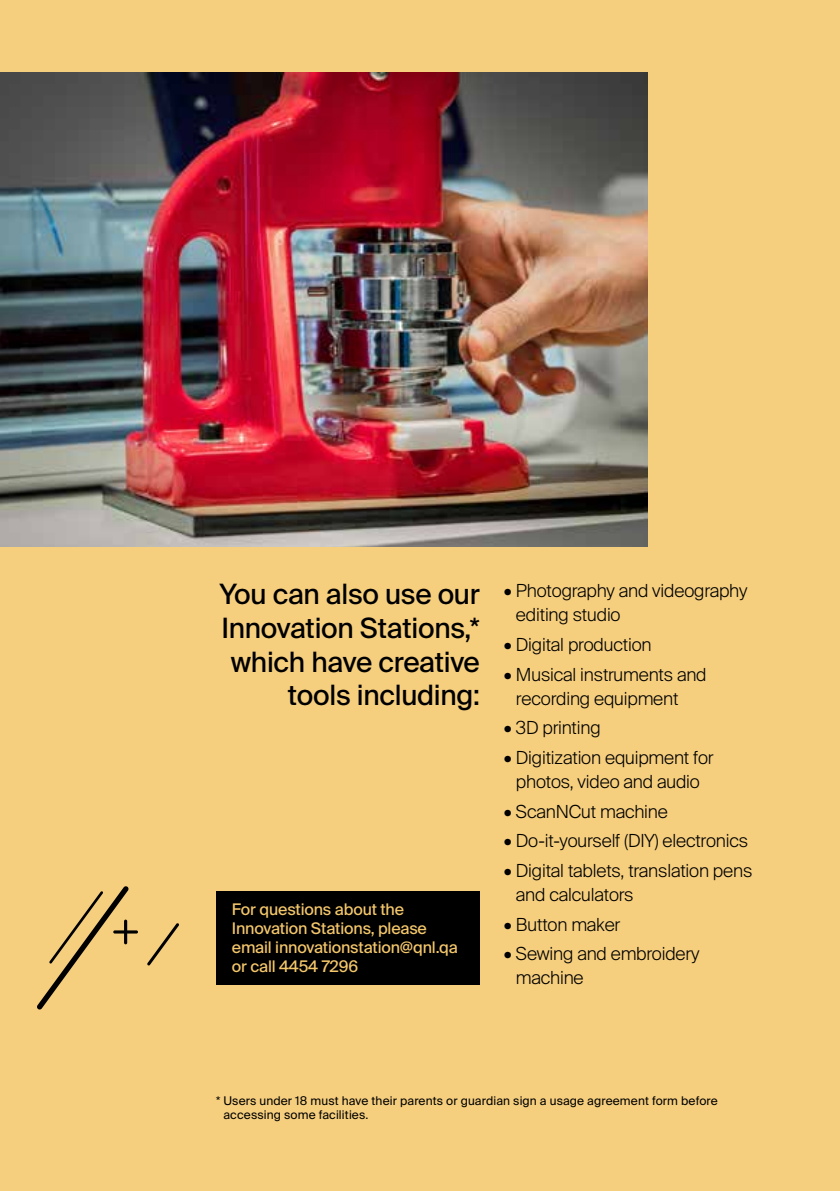
<style>
.page{position:relative;width:840px;height:1191px;background:#fff}
.page>*{position:absolute;margin:0;border:0;box-sizing:border-box;transform-origin:0 0}
.t1{font:28px/33.6px "Suisse Intl";letter-spacing:-.01em;color:#000;text-align:right}
.t2{font:300 18px/24px "Suisse Intl";letter-spacing:-.01em;color:#000}
.t3{font:16px/19.2px "Suisse Intl";letter-spacing:-.01em;color:#f4c76b}
.t4{font:12px/14.4px "Suisse Intl";letter-spacing:.01em;color:#000}
</style>
<div class="page">
<div style="left:0;top:0;width:839px;height:1191px;background:#f5ce7e"></div>
<hr style="left:113px;top:930px;width:25px;height:3px;background:#000;border-radius:2px">
<svg style="left:37px;top:886px;width:92px;height:123px"></svg>
<svg style="left:147px;top:923px;width:32px;height:42px"></svg>
<img style="left:0;top:72px;width:647px;height:475px">
<div style="left:216px;top:891px;width:263px;height:93px;background:#000"></div>
<h1 class="t1" style="left:219px;top:578px;width:262px">You can also use our<br>Innovation Stations,* which have creative tools including:</h1>
<p class="t3" style="left:232px;top:899px;width:227px">For questions about the<br>Innovation Stations, please email innovationstation@qnl.qa or call 4454 7296</p>
<p class="t2" style="left:515px;top:579px;width:233px;text-indent:-12px">• Photography and videography editing studio</p>
<p class="t2" style="left:503px;top:632px;width:149px">• Digital production</p>
<p class="t2" style="left:515px;top:662px;width:192px;text-indent:-12px">• Musical instruments and recording equipment</p>
<p class="t2" style="left:503px;top:716px;width:98px">• 3D printing</p>
<p class="t2" style="left:503px;top:745px;width:211px;text-align:center">• Digitization equipment for photos, video and audio</p>
<p class="t2" style="left:503px;top:799px;width:165px">• ScanNCut machine</p>
<p class="t2" style="left:503px;top:829px;width:246px">• Do-it-yourself (DIY) electronics</p>
<p class="t2" style="left:515px;top:858px;width:238px;text-indent:-12px">• Digital tablets, translation pens and calculators</p>
<p class="t2" style="left:503px;top:912px;width:118px">• Button maker</p>
<p class="t2" style="left:515px;top:942px;width:185px;text-indent:-12px">• Sewing and embroidery machine</p>
<p class="t4" style="left:223px;top:1093px;width:495px;text-indent:-7px">* Users under 18 must have their parents or guardian sign a usage agreement form before accessing some facilities.</p>
</div>
